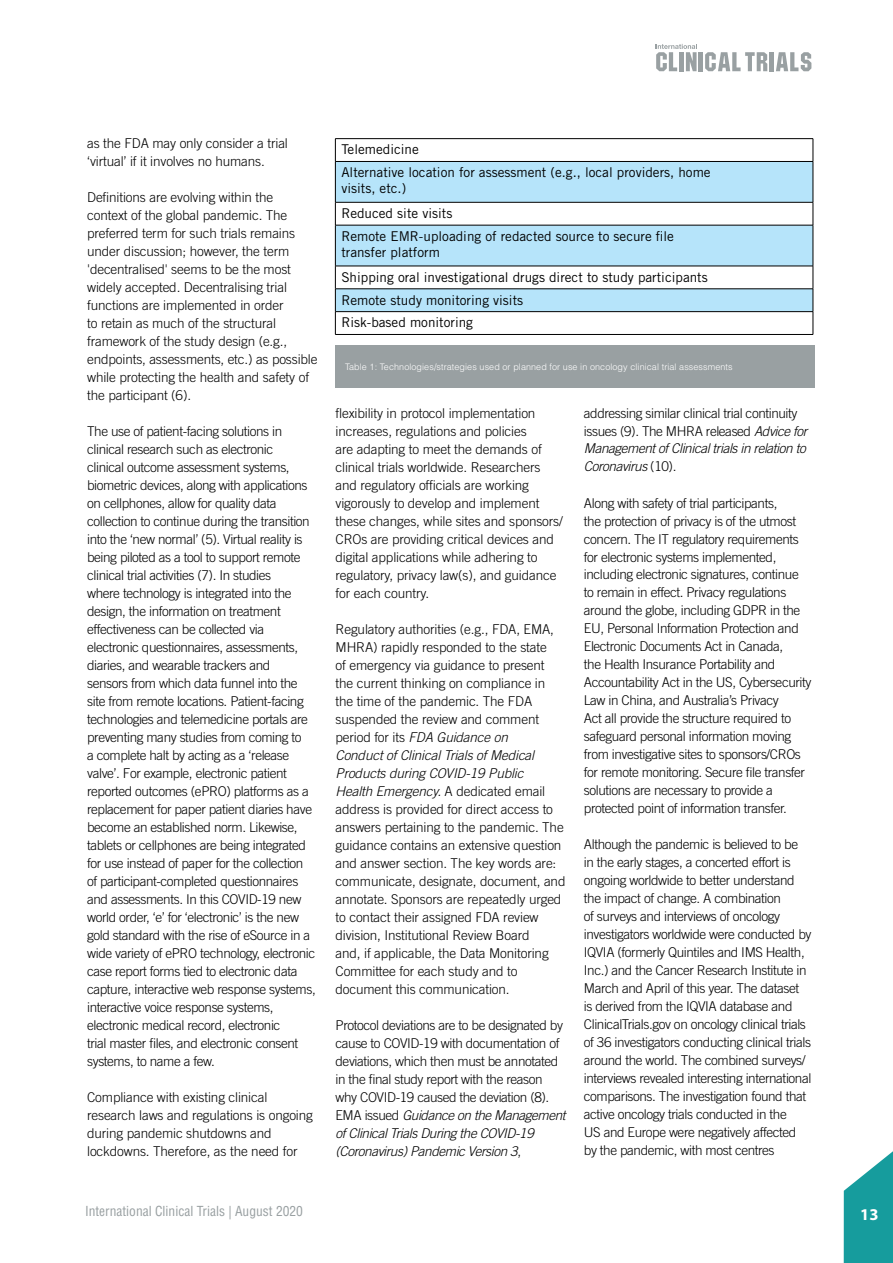
<style>
.page{position:relative;width:893px;height:1263px;background:#fff}
.page>*{position:absolute;margin:0;border:0;box-sizing:border-box;transform-origin:0 0}
.t1{font:700 16.5px "Myriad Pro";color:#fff}
.t2{font:300 13.5px/18px "Trade Gothic LT Std";letter-spacing:-.03em;color:#000}
.t3{font:300 13.5px/18px "Trade Gothic LT Std";letter-spacing:-.01em;color:#000}
.t4{font:13.5px/22.8px "Trade Gothic LT Std";color:#000}
.t5{font:condensed 13.5px "Helvetica";color:#99a0a2}
.t6{font:300 9px "Helvetica LT Std";letter-spacing:.01em;color:#fff}
.s1{font-style:italic}
</style>
<div class="page">
<svg style="left:656px;top:44px;width:41px;height:27px"></svg>
<hr style="left:699px;top:52px;width:4px;height:19px;background:#99a0a2">
<svg style="left:705px;top:52px;width:62px;height:19px"></svg>
<div style="left:769px;top:52px;width:5px;height:19px;background:#99a0a2"></div>
<svg style="left:776px;top:52px;width:35px;height:19px"></svg>
<div style="left:335px;top:346px;width:479px;height:42px;background:#99a0a2"></div>
<div style="left:335px;top:161px;width:478px;height:41px;background:#b6e4fa"></div>
<hr style="left:335px;top:138px;width:478px;height:1px;background:#000">
<svg style="left:335px;top:139px;width:1px;height:22px"></svg>
<svg style="left:813px;top:139px;width:1px;height:22px"></svg>
<hr style="left:335px;top:161px;width:478px;height:1px;background:#000">
<hr style="left:335px;top:162px;width:1px;height:40px;background:#000">
<hr style="left:813px;top:162px;width:1px;height:40px;background:#000">
<svg style="left:335px;top:202px;width:479px;height:132px"></svg>
<hr style="left:335px;top:334px;width:478px;height:1px;background:#000">
<svg style="left:844px;top:1151px;width:49px;height:112px"></svg>
<p class="t3" style="left:87px;top:134px;width:202px">as the FDA may only consider a trial ‘virtual’ if it involves no humans.</p>
<p class="t3" style="left:87px;top:188px;width:232px">Definitions are evolving within the<br>context of the global pandemic. The preferred term for such trials remains under discussion; however, the term 'decentralised' seems to be the most widely accepted. Decentralising trial functions are implemented in order<br>to retain as much of the structural framework of the study design (e.g., endpoints, assessments, etc.) as possible while protecting the health and safety of the participant (6).</p>
<p class="t2" style="left:87px;top:422px;width:230px">The use of patient-facing solutions in clinical research such as electronic<br>clinical outcome assessment systems, biometric devices, along with applications on cellphones, allow for quality data collection to continue during the transition into the ‘new normal’ (5). Virtual reality is being piloted as a tool to support remote clinical trial activities (7). In studies<br>where technology is integrated into the design, the information on treatment effectiveness can be collected via electronic questionnaires, assessments, diaries, and wearable trackers and<br>sensors from which data funnel into the site from remote locations. Patient-facing technologies and telemedicine portals are preventing many studies from coming to<br>a complete halt by acting as a ‘release valve’. For example, electronic patient reported outcomes (ePRO) platforms as a replacement for paper patient diaries have become an established norm. Likewise, tablets or cellphones are being integrated for use instead of paper for the collection of participant-completed questionnaires and assessments. In this COVID-19 new world order, ‘e’ for ‘electronic’ is the new gold standard with the rise of eSource in a wide variety of ePRO technology, electronic case report forms tied to electronic data capture, interactive web response systems, interactive voice response systems, electronic medical record, electronic<br>trial master files, and electronic consent systems, to name a few.</p>
<p class="t3" style="left:87px;top:1088px;width:227px">Compliance with existing clinical research laws and regulations is ongoing during pandemic shutdowns and lockdowns. Therefore, as the need for</p>
<p class="t4" style="left:341px;top:138px;width:371px">Telemedicine<br>Alternative location for assessment (e.g., local providers, home</p>
<p class="t4" style="left:341px;top:176px;width:112px;line-height:24.6px">visits, etc.)<br>Reduced site visits</p>
<p class="t4" style="left:341px;top:228px;width:334px;line-height:16.2px">Remote EMR-uploading of redacted source to secure file transfer platform</p>
<p class="t4" style="left:341px;top:265px;width:368px">Shipping oral investigational drugs direct to study participants<br>Remote study monitoring visits<br>Risk-based monitoring</p>
<p class="t6" style="left:345px;top:361px;width:389px">Table 1: Technologies/strategies used or planned for use in oncology clinical trial assessments</p>
<p class="t3" style="left:336px;top:404px;width:229px">flexibility in protocol implementation increases, regulations and policies<br>are adapting to meet the demands of clinical trials worldwide. Researchers and regulatory officials are working vigorously to develop and implement these changes, while sites and sponsors/ CROs are providing critical devices and digital applications while adhering to regulatory, privacy law(s), and guidance for each country.</p>
<p class="t3" style="left:336px;top:620px;width:231px">Regulatory authorities (e.g., FDA, EMA, MHRA) rapidly responded to the state<br>of emergency via guidance to present the current thinking on compliance in the time of the pandemic. The FDA suspended the review and comment period for its <span class="s1">FDA Guidance on<br>Conduct of Clinical Trials of Medical Products during COVID-19 Public<br>Health Emergency.</span> A dedicated email address is provided for direct access to answers pertaining to the pandemic. The guidance contains an extensive question and answer section. The key words are: communicate, designate, document, and annotate. Sponsors are repeatedly urged to contact their assigned FDA review division, Institutional Review Board<br>and, if applicable, the Data Monitoring Committee for each study and to document this communication.</p>
<p class="t2" style="left:336px;top:1016px;width:231px">Protocol deviations are to be designated by cause to COVID-19 with documentation of deviations, which then must be annotated in the final study report with the reason why COVID-19 caused the deviation (8).<br>EMA issued <span class="s1">Guidance on the Management of Clinical Trials During the COVID-19 (Coronavirus) Pandemic Version 3</span>,</p>
<p class="t2" style="left:584px;top:403px;width:225px">addressing similar clinical trial continuity issues (9). The MHRA released <span class="s1">Advice for Management of Clinical trials in relation to Coronavirus</span> (10).</p>
<p class="t2" style="left:584px;top:493px;width:229px">Along with safety of trial participants,<br>the protection of privacy is of the utmost concern. The IT regulatory requirements for electronic systems implemented, including electronic signatures, continue to remain in effect. Privacy regulations around the globe, including GDPR in the EU, Personal Information Protection and Electronic Documents Act in Canada,<br>the Health Insurance Portability and Accountability Act in the US, Cybersecurity Law in China, and Australia’s Privacy<br>Act all provide the structure required to safeguard personal information moving from investigative sites to sponsors/CROs for remote monitoring. Secure file transfer solutions are necessary to provide a protected point of information transfer.</p>
<p class="t2" style="left:584px;top:835px;width:229px">Although the pandemic is believed to be in the early stages, a concerted effort is ongoing worldwide to better understand the impact of change. A combination<br>of surveys and interviews of oncology investigators worldwide were conducted by IQVIA (formerly Quintiles and IMS Health, Inc.) and the Cancer Research Institute in March and April of this year. The dataset<br>is derived from the IQVIA database and ClinicalTrials.gov on oncology clinical trials of 36 investigators conducting clinical trials around the world. The combined surveys/ interviews revealed interesting international comparisons. The investigation found that active oncology trials conducted in the<br>US and Europe were negatively affected by the pandemic, with most centres</p>
<p class="t5" style="left:85px;top:1202px;width:219px">International Clinical Trials | August 2020</p>
<p class="t1" style="left:860px;top:1204px;width:20px">13</p>
</div>
